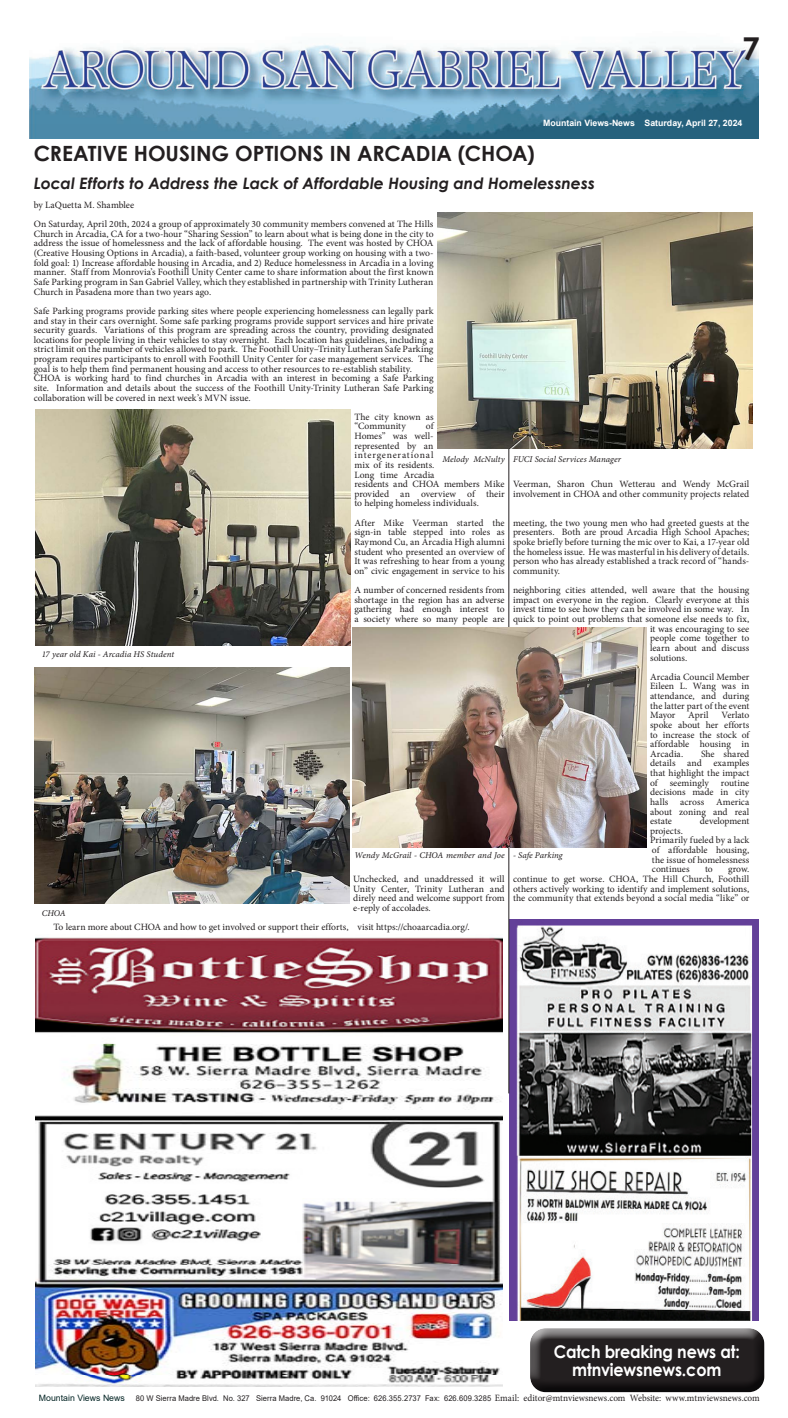
<style>
.page{position:relative;width:788px;height:1418px;background:#fff}
.page>*{position:absolute;margin:0;border:0;box-sizing:border-box;transform-origin:0 0}
.t1{font:700 31.5px "Century Gothic";color:#231f20}
.t2{font:700 21px "Century Gothic";color:#231f20}
.t3{font:700 17.5px/17.5px "Century Gothic";letter-spacing:-.01em;color:#fff;text-align:center;scale:.91 1}
.t4{font:italic 700 15.75px "Century Gothic";color:#231f20}
.t5{font:9.62px/9.6px "Minion Pro";color:#231f20;text-align:justify}
.t6{font:8.75px "Minion Pro It Capt";letter-spacing:.005em;color:#231f20}
.t7{font:700 8.75px "Arial";color:#fff}
.Sub_1{font:7.88px "Arial";letter-spacing:.01em;color:#231f20;scale:.96 1}
.s1{font-size:8.75px;color:#042525}
.s2{font-family:"Minion Pro";font-size:9.62px}
</style>
<div class="page">
<img style="left:509px;top:919px;width:249px;height:401px">
<img style="left:30px;top:44px;width:728px;height:95px">
<hr style="left:508px;top:331px;width:1px;height:762px;background:#231f20">
<img style="left:35px;top:937px;width:467px;height:449px">
<div style="left:530px;top:1327px;width:235px;height:54px;background:#fff;opacity:.75"></div>
<div style="left:530px;top:1331px;width:235px;height:62px;background:#231f20;opacity:.75"></div>
<img style="left:437px;top:212px;width:315px;height:237px">
<img style="left:35px;top:409px;width:315px;height:236px">
<img style="left:34px;top:667px;width:315px;height:236px">
<img style="left:352px;top:627px;width:294px;height:220px">
<p class="t1" style="left:742px;top:25px;width:19px">7</p>
<p class="t7" style="left:543px;top:117px;width:201px">Mountain Views-News Saturday, April 27, 2024</p>
<p class="t2" style="left:34px;top:137px;width:502px">CREATIVE HOUSING OPTIONS IN ARCADIA (CHOA)</p>
<p class="t4" style="left:34px;top:171px;width:562px">Local Efforts to Address the Lack of Affordable Housing and Homelessness</p>
<p class="t5" style="left:34px;top:200px;width:102px">by LaQuetta M. Shamblee</p>
<p class="t5" style="left:34px;top:219px;width:401px">On Saturday, April 20th, 2024 a group of approximately 30 community members convened at The Hills Church in Arcadia, CA for a two-hour “Sharing Session” to learn about what is being done in the city to address the issue of homelessness and the lack of affordable housing. The event was hosted by CHOA (Creative Housing Options in Arcadia), a faith-based, volunteer group working on housing with a two&shy;fold goal: 1) Increase affordable housing in Arcadia, and 2) Reduce homelessness in Arcadia in a loving manner. Staff from Monrovia’s Foothill Unity Center came to share information about the first known Safe Parking program in San Gabriel Valley, which they established in partnership with Trinity Lutheran Church in Pasadena more than two years ago.</p>
<p class="t5" style="left:34px;top:306px;width:401px">Safe Parking programs provide parking sites where people experiencing homelessness can legally park and stay in their cars overnight. Some safe parking programs provide support services and hire private security guards. Variations of this program are spreading across the country, providing designated locations for people living in their vehicles to stay overnight. Each location has guidelines, including a strict limit on the number of vehicles allowed to park. The Foothill Unity–Trinity Lutheran Safe Parking program requires participants to enroll with Foothill Unity Center for case management services. The goal is to help them find permanent housing and access to other resources to re-establish stability.</p>
<p class="t5" style="left:34px;top:373px;width:401px">CHOA is working hard to find churches in Arcadia with an interest in becoming a Safe Parking site. Information and details about the success of the Foothill Unity-Trinity Lutheran Safe Parking collaboration will be covered in next week’s MVN issue.</p>
<p class="t5" style="left:354px;top:412px;width:81px">The city known as “Community</p>
<p class="t5" style="left:354px;top:421px;width:396px;text-align:left;text-indent:71px">of<br>Homes” was well-<br>represented by an<br>intergenerational<br>mix of its residents.<br>Long time Arcadia<br>residents and CHOA members Mike Veerman, Sharon Chun Wetterau and Wendy McGrail provided an overview of their involvement in CHOA and other community projects related to helping homeless individuals.</p>
<p class="t5" style="left:354px;top:518px;width:396px">After Mike Veerman started the meeting, the two young men who had greeted guests at the sign-in table stepped into roles as presenters. Both are proud Arcadia High School Apaches; Raymond Cu, an Arcadia High alumni spoke briefly before turning the mic over to Kai, a 17-year old student who presented an overview of the homeless issue. He was masterful in his delivery of details.<br>It was refreshing to hear from a young person who has already established a track record of “hands&shy;on” civic engagement in service to his community.</p>
<p class="t5" style="left:354px;top:585px;width:396px">A number of concerned residents from neighboring cities attended, well aware that the housing</p>
<p class="t5" style="left:354px;top:595px;width:396px">shortage in the region has an adverse impact on everyone in the region. Clearly everyone at this</p>
<p class="t5" style="left:354px;top:604px;width:396px">gathering had enough interest to invest time to see how they can be involved in some way. In</p>
<p class="t5" style="left:354px;top:614px;width:396px">a society where so many people are quick to point out problems that someone else needs to fix,</p>
<p class="t5" style="left:650px;top:624px;width:101px">it was encouraging to see</p>
<p class="t5" style="left:650px;top:633px;width:101px">people come together to</p>
<p class="t5" style="left:650px;top:643px;width:101px">learn about and discuss</p>
<p class="t5" style="left:650px;top:652px;width:39px">solutions.</p>
<p class="t5" style="left:650px;top:672px;width:101px">Arcadia Council Member Eileen L. Wang was in attendance, and during the latter part of the event Mayor</p>
<p class="t6" style="left:442px;top:453px;width:180px">Melody McNulty FUCI Social Services Manager</p>
<p class="t6" style="left:42px;top:648px;width:134px">17 year old Kai - Arcadia HS Student</p>
<p class="t5" style="left:650px;top:710px;width:101px;text-indent:71px">Verlato spoke about her efforts to increase the stock of affordable housing in Arcadia.</p>
<p class="t5" style="left:688px;top:710px;width:22px">April</p>
<p class="t5" style="left:650px;top:749px;width:101px;text-indent:51px">She shared details and examples that highlight the impact of seemingly routine decisions made in city halls across America about zoning and real estate</p>
<p class="t5" style="left:699px;top:816px;width:51px">development</p>
<p class="t5" style="left:650px;top:826px;width:34px">projects.</p>
<p class="t5" style="left:650px;top:835px;width:101px">Primarily fueled by a lack of affordable housing, the issue of homelessness continues</p>
<p class="t6" style="left:354px;top:849px;width:210px">Wendy McGrail - CHOA member and Joe - Safe Parking</p>
<p class="t5" style="left:705px;top:864px;width:9px">to</p>
<p class="t5" style="left:353px;top:864px;width:397px;text-indent:375px">grow.<br>Unchecked, and unaddressed it will continue to get worse. CHOA, The Hill Church, Foothill Unity Center, Trinity Lutheran and others actively working to identify and implement solutions, direly need and welcome support from the community that extends beyond a social media “like” or e-reply of accolades.</p>
<p class="t5" style="left:54px;top:922px;width:418px">To learn more about CHOA and how to get involved or support their efforts, visit https://choaarcadia.org/.</p>
<p class="t6" style="left:42px;top:907px;width:26px">CHOA</p>
<h3 class="t3" style="left:553px;top:1342px;width:206px">Catch breaking news at: mtnviewsnews.com</h3>
<p class="Sub_1" style="left:39px;top:1393px;width:752px"><span class="s1">Mountain Views News</span> 80 W Sierra Madre Blvd. No. 327 Sierra Madre, Ca. 91024 Office: 626.355.2737 Fax: 626.609.3285 <span class="s2">Email: editor@mtnviewsnews.com Website: www.mtnviewsnews.com</span></p>
</div>
